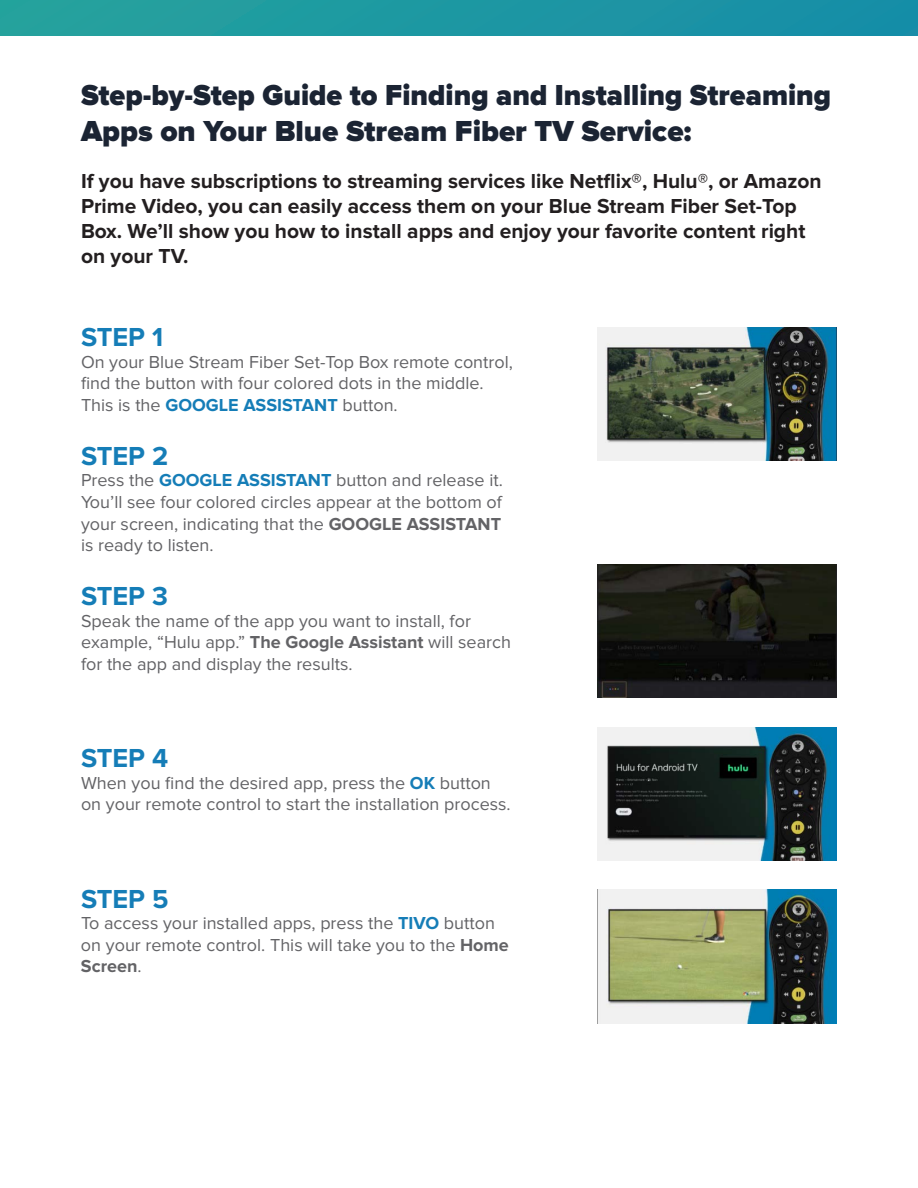
<style>
.page{position:relative;width:918px;height:1188px;background:#fff}
.page>*{position:absolute;margin:0;border:0;box-sizing:border-box;transform-origin:0 0}
.t1{font:900 30px/36px "Proxima Nova";color:#1b2433}
.t2{font:700 27px "Proxima Nova";color:#157db7}
.t3{font:700 21px/25.2px "Proxima Nova";color:#231f20}
.t4{font:18px/21.6px "Proxima Nova";color:#636366}
.s1{font-weight:700;color:#157db7}
.s2{font-weight:700}
</style>
<div class="page">
<div style="left:0;top:0;width:918px;height:36px;background:#1d97a2"></div>
<img style="left:597px;top:327px;width:240px;height:133px">
<img style="left:597px;top:564px;width:240px;height:133px">
<img style="left:597px;top:727px;width:240px;height:133px">
<img style="left:597px;top:890px;width:240px;height:133px">
<h1 class="t1" style="left:81px;top:78px;width:752px">Step-by-Step Guide to Finding and Installing Streaming<br>Apps on Your Blue Stream Fiber TV Service:</h1>
<p class="t3" style="left:81px;top:169px;width:742px">If you have subscriptions to streaming services like Netflix®, Hulu®, or Amazon Prime Video, you can easily access them on your Blue Stream Fiber Set-Top Box. We’ll show you how to install apps and enjoy your favorite content right on your TV.</p>
<h2 class="t2" style="left:81px;top:326px;width:84px">STEP 1</h2>
<p class="t4" style="left:81px;top:352px;width:433px">On your Blue Stream Fiber Set-Top Box remote control, find the button with four colored dots in the middle.<br>This is the <span class="s1">GOOGLE ASSISTANT</span> button.</p>
<h2 class="t2" style="left:81px;top:444px;width:89px">STEP 2</h2>
<p class="t4" style="left:81px;top:470px;width:423px;text-align:justify">Press the <span class="s1">GOOGLE ASSISTANT</span> button and release it.<br>You’ll see four colored circles appear at the bottom of your screen, indicating that the <span class="s2">GOOGLE ASSISTANT </span>is ready to listen.</p>
<h2 class="t2" style="left:81px;top:585px;width:88px">STEP 3</h2>
<p class="t4" style="left:81px;top:611px;width:432px">Speak the name of the app you want to install, for example, “Hulu app.” <span class="s2">The Google Assistant</span> will search for the app and display the results.</p>
<h2 class="t2" style="left:81px;top:747px;width:89px">STEP 4</h2>
<p class="t4" style="left:81px;top:773px;width:431px">When you find the desired app, press the <span class="s1">OK</span> button on your remote control to start the installation process.</p>
<h2 class="t2" style="left:81px;top:887px;width:89px">STEP 5</h2>
<p class="t4" style="left:81px;top:913px;width:429px">To access your installed apps, press the <span class="s1">TIVO</span> button on your remote control. This will take you to the <span class="s2">Home<br>Screen</span>.</p>
</div>
